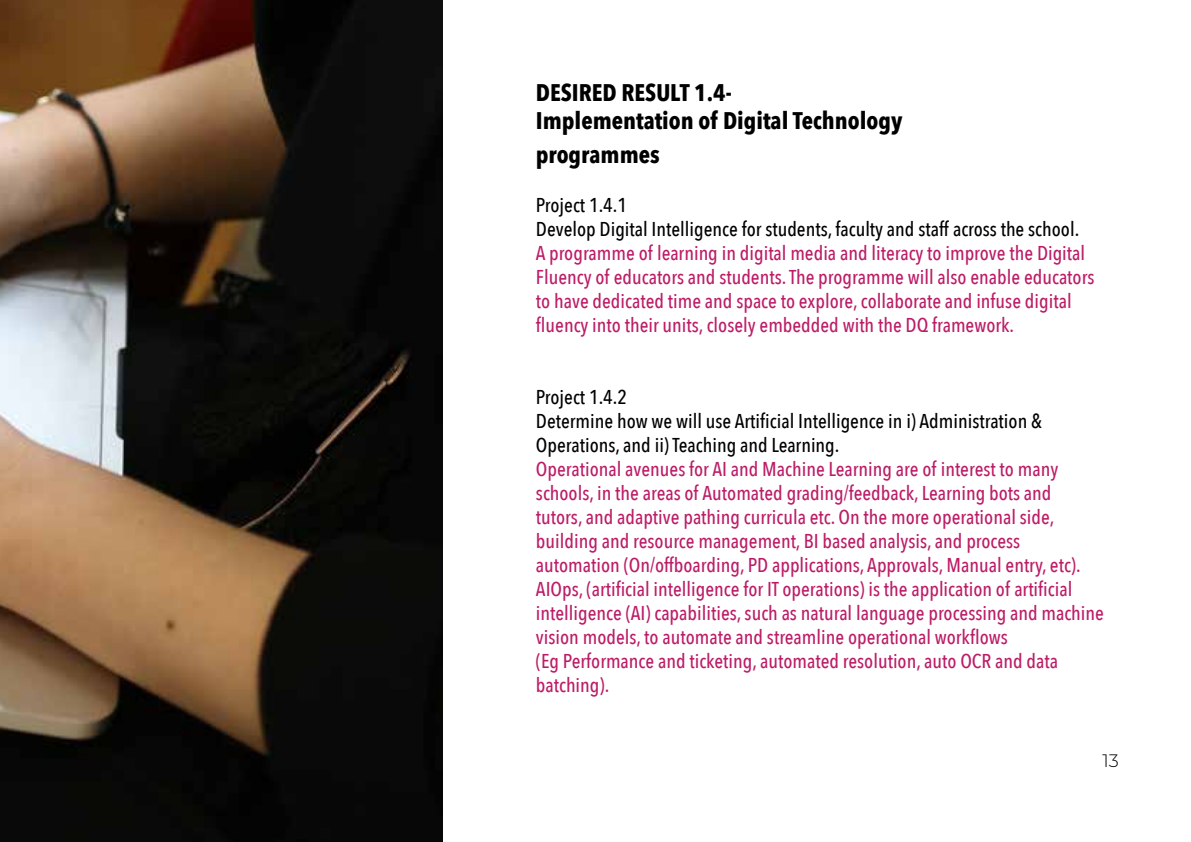
<style>
.page{position:relative;width:1191px;height:842px;background:#fff}
.page>*{position:absolute;margin:0;border:0;box-sizing:border-box;transform-origin:0 0}
.t1{font:700 24px/28.8px "Avenir Next Condensed";color:#000}
.t2{font:500 20px/24px "Avenir Next Condensed";color:#bc1c67}
.t3{font:500 20px/24px "Avenir Next Condensed";color:#000}
.t4{font:300 18px "Montserrat";color:#000}
</style>
<div class="page">
<img style="left:0;top:0;width:442px;height:842px">
<p class="t1" style="left:536px;top:78px;width:368px">DESIRED RESULT 1.4-<br>Implementation of Digital Technology</p>
<p class="t1" style="left:536px;top:140px;width:125px">programmes</p>
<p class="t3" style="left:536px;top:193px;width:545px">Project 1.4.1<br>Develop Digital Intelligence for students, faculty and staff across the school.</p>
<p class="t2" style="left:536px;top:241px;width:560px">A programme of learning in digital media and literacy to improve the Digital Fluency of educators and students. The programme will also enable educators to have dedicated time and space to explore, collaborate and infuse digital fluency into their units, closely embedded with the DQ framework.</p>
<p class="t3" style="left:536px;top:385px;width:507px">Project 1.4.2<br>Determine how we will use Artificial Intelligence in i) Administration &amp;<br>Operations, and ii) Teaching and Learning.</p>
<p class="t2" style="left:536px;top:457px;width:569px">Operational avenues for AI and Machine Learning are of interest to many schools, in the areas of Automated grading/feedback, Learning bots and<br>tutors, and adaptive pathing curricula etc. On the more operational side, building and resource management, BI based analysis, and process automation (On/offboarding, PD applications, Approvals, Manual entry, etc).<br>AIOps, (artificial intelligence for IT operations) is the application of artificial intelligence (AI) capabilities, such as natural language processing and machine vision models, to automate and streamline operational workflows<br>(Eg Performance and ticketing, automated resolution, auto OCR and data batching).</p>
<p class="t4" style="left:1102px;top:749px;width:18px">13</p>
</div>
